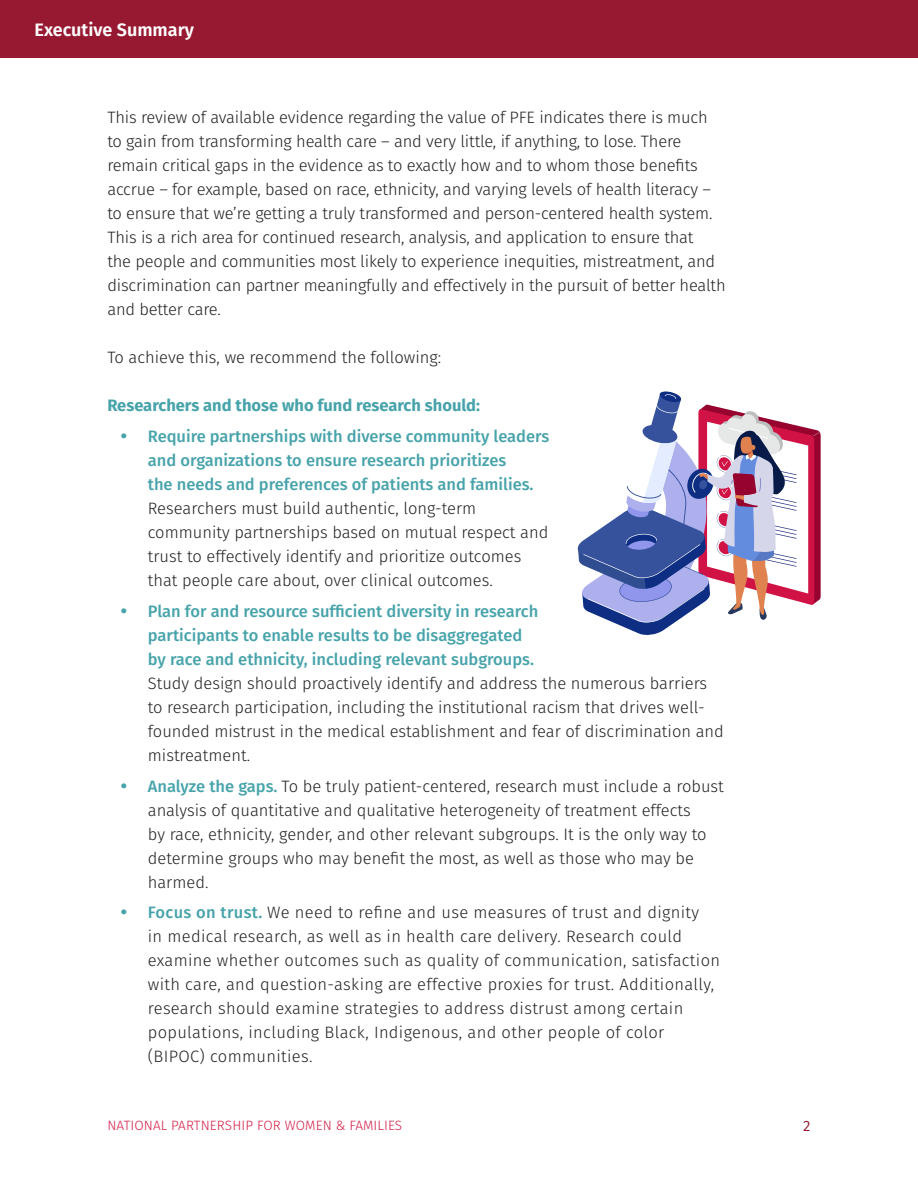
<style>
.page{position:relative;width:918px;height:1188px;background:#fff}
.page>*{position:absolute;margin:0;border:0;box-sizing:border-box;transform-origin:0 0}
.Header_1{font:600 18px "Fira Sans";color:#fff}
.Body_Text{font:300 16.5px/24px "Fira Sans";color:#231f20}
.Body_Text-2{font:300 16.5px/24px "Fira Sans";letter-spacing:.02em;color:#231f20}
.Body_Text-3{font:700 16.5px "Fira Sans";color:#47a3aa}
.t1{font:15px "Fira Sans";color:#961931}
.t2{font:300 13.5px "Fira Sans";letter-spacing:.01em;color:#d31e46}
.s1{font-weight:700;font-size:18px;color:#47a3aa}
.s2{font-weight:500;color:#47a3aa}
</style>
<div class="page">
<svg style="left:577px;top:391px;width:244px;height:244px"></svg>
<div style="left:0;top:0;width:918px;height:57px;background:#961931"></div>
<p class="Header_1" style="left:35px;top:15px;width:161px">Executive Summary</p>
<p class="Body_Text" style="left:107px;top:106px;width:620px">This review of available evidence regarding the value of PFE indicates there is much to gain from transforming health care – and very little, if anything, to lose. There remain critical gaps in the evidence as to exactly how and to whom those benefits accrue – for example, based on race, ethnicity, and varying levels of health literacy – to ensure that we’re getting a truly transformed and person-centered health system.<br>This is a rich area for continued research, analysis, and application to ensure that<br>the people and communities most likely to experience inequities, mistreatment, and discrimination can partner meaningfully and effectively in the pursuit of better health and better care.</p>
<p class="Body_Text" style="left:107px;top:346px;width:335px">To achieve this, we recommend the following:</p>
<p class="Body_Text-3" style="left:107px;top:392px;width:374px">Researchers and those who fund research should:</p>
<p class="Body_Text" style="left:148px;top:424px;width:403px;text-indent:-27px"><span class="s1">•</span> <span class="s2">Require partnerships with diverse community leaders and organizations to ensure research prioritizes<br>the needs and preferences of patients and families.<br></span>Researchers must build authentic, long-term community partnerships based on mutual respect and trust to effectively identify and prioritize outcomes that people care about, over clinical outcomes.</p>
<p class="Body_Text" style="left:148px;top:599px;width:578px;text-indent:-27px"><span class="s1">•</span> <span class="s2">Plan for and resource sufficient diversity in research<br>participants to enable results to be disaggregated<br>by race and ethnicity, including relevant subgroups.<br></span>Study design should proactively identify and address the numerous barriers to research participation, including the institutional racism that drives well&shy;founded mistrust in the medical establishment and fear of discrimination and mistreatment.</p>
<p class="Body_Text" style="left:148px;top:774px;width:578px;text-indent:-27px"><span class="s1">•</span> <span class="s2">Analyze the gaps.</span> To be truly patient-centered, research must include a robust analysis of quantitative and qualitative heterogeneity of treatment effects<br>by race, ethnicity, gender, and other relevant subgroups. It is the only way to determine groups who may benefit the most, as well as those who may be harmed.</p>
<p class="Body_Text-2" style="left:148px;top:901px;width:574px;text-indent:-27px"><span class="s1">•</span> <span class="s2">Focus on trust.</span> We need to refine and use measures of trust and dignity<br>in medical research, as well as in health care delivery. Research could examine whether outcomes such as quality of communication, satisfaction with care, and question-asking are effective proxies for trust. Additionally, research should examine strategies to address distrust among certain populations, including Black, Indigenous, and other people of color (BIPOC) communities.</p>
<p class="t2" style="left:107px;top:1116px;width:296px">NATIONAL PARTNERSHIP FOR WOMEN &amp; FAMILIES</p>
<p class="t1" style="left:803px;top:1115px;width:9px">2</p>
</div>
